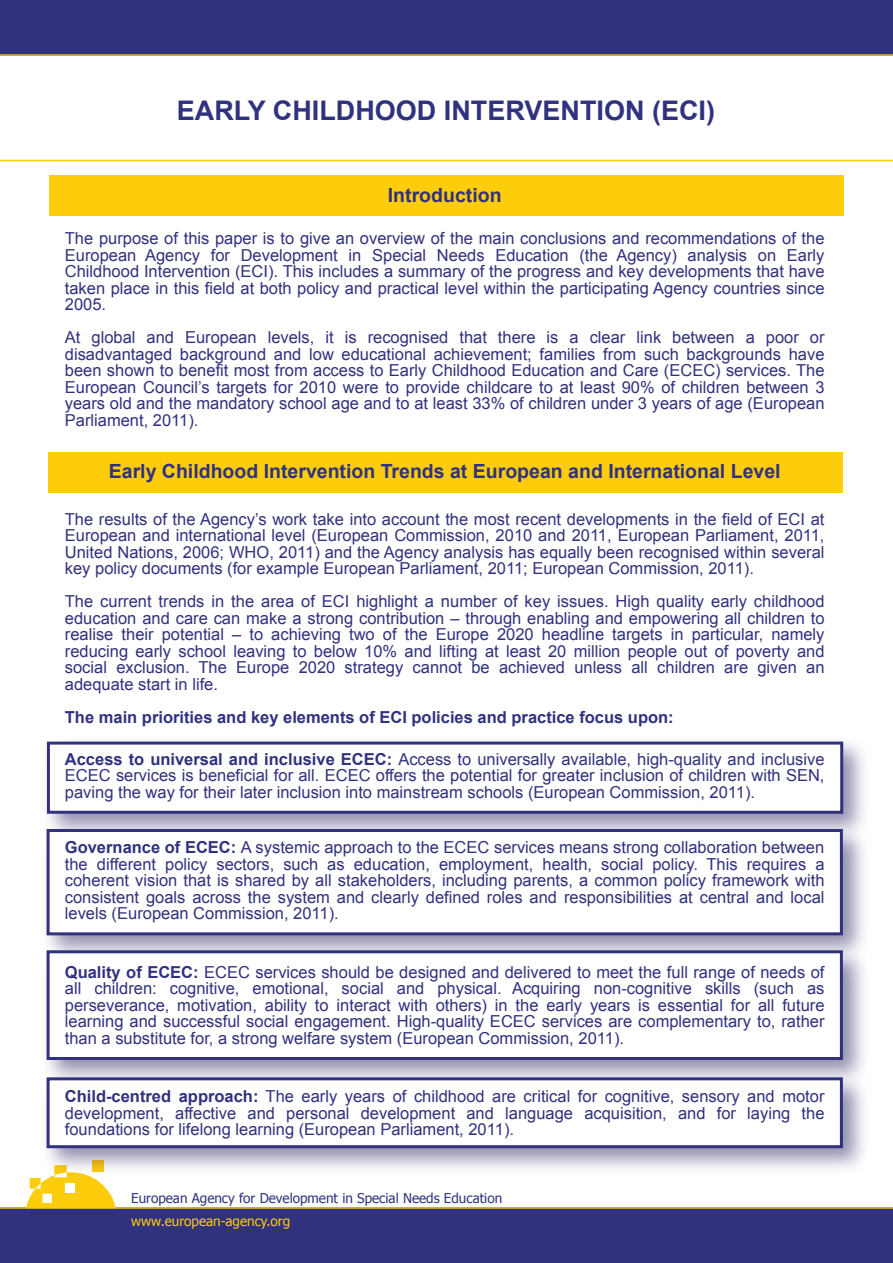
<style>
.page{position:relative;width:893px;height:1263px;background:#fff}
.page>*{position:absolute;margin:0;border:0;box-sizing:border-box;transform-origin:0 0}
.t1{font:700 27px "Arial";color:#30317f}
.t2{font:700 19.5px "Arial";color:#30317f}
.t3{font:16.5px/16.5px "Arial";color:#30317f;text-align:justify}
.t4{font:700 16.5px "Arial";color:#30317f}
.t5{font:13.5px "Tahoma";color:#30317f}
.t6{font:13.5px "Tahoma";color:#fdcc0b}
.s1{font-weight:700}
</style>
<div class="page">
<div style="left:49px;top:175px;width:795px;height:41px;background:#fdcc0b"></div>
<div style="left:0;top:0;width:893px;height:55px;background:#30317f"></div>
<div style="left:0;top:1208px;width:893px;height:55px;background:#30317f"></div>
<svg style="left:26px;top:1178px;width:90px;height:29px"></svg>
<hr style="left:0;top:1207px;width:893px;height:2px;background:#fdcc0b">
<div style="left:48px;top:453px;width:795px;height:40px;background:#fdcc0b"></div>
<img style="left:46px;top:741px;width:818px;height:76px">
<div style="left:47px;top:741px;width:796px;height:73px;background:#fff;border:3px solid #30317f"></div>
<div style="left:47px;top:829px;width:796px;height:106px;background:#fff;border:3px solid #30317f"></div>
<div style="left:47px;top:950px;width:796px;height:110px;background:#fff;border:3px solid #30317f"></div>
<img style="left:35px;top:1065px;width:829px;height:116px">
<div style="left:47px;top:1077px;width:796px;height:71px;background:#fff;border:3px solid #30317f"></div>
<hr style="left:0;top:54px;width:893px;height:2px;background:#fdcc0b">
<hr style="left:0;top:160px;width:893px;height:1px;background:#fdcc0b">
<h1 class="t1" style="left:177px;top:93px;width:540px">EARLY CHILDHOOD INTERVENTION (ECI)</h1>
<p class="t2" style="left:388px;top:182px;width:115px">Introduction</p>
<p class="t3" style="left:65px;top:230px;width:761px">The purpose of this paper is to give an overview of the main conclusions and recommendations of the European Agency for Development in Special Needs Education (the Agency) analysis on Early Childhood Intervention (ECI). This includes a summary of the progress and key developments that have taken place in this field at both policy and practical level within the participating Agency countries since 2005.</p>
<p class="t3" style="left:65px;top:329px;width:761px">At global and European levels, it is recognised that there is a clear link between a poor or disadvantaged background and low educational achievement; families from such backgrounds have been shown to benefit most from access to Early Childhood Education and Care (ECEC) services. The European Council’s targets for 2010 were to provide childcare to at least 90% of children between 3 years old and the mandatory school age and to at least 33% of children under 3 years of age (European Parliament, 2011).</p>
<p class="t2" style="left:109px;top:458px;width:673px">Early Childhood Intervention Trends at European and International Level</p>
<p class="t3" style="left:65px;top:511px;width:761px">The results of the Agency’s work take into account the most recent developments in the field of ECI at European and international level (European Commission, 2010 and 2011, European Parliament, 2011, United Nations, 2006; WHO, 2011) and the Agency analysis has equally been recognised within several key policy documents (for example European Parliament, 2011; European Commission, 2011).</p>
<p class="t3" style="left:65px;top:593px;width:761px">The current trends in the area of ECI highlight a number of key issues. High quality early childhood education and care can make a strong contribution – through enabling and empowering all children to realise their potential – to achieving two of the Europe 2020 headline targets in particular, namely reducing early school leaving to below 10% and lifting at least 20 million people out of poverty and social exclusion. The Europe 2020 strategy cannot be achieved unless all children are given an adequate start in life.</p>
<p class="t4" style="left:65px;top:706px;width:610px">The main priorities and key elements of ECI policies and practice focus upon:</p>
<p class="t3" style="left:65px;top:751px;width:761px"><span class="s1">Access to universal and inclusive ECEC:</span> Access to universally available, high-quality and inclusive ECEC services is beneficial for all. ECEC offers the potential for greater inclusion of children with SEN, paving the way for their later inclusion into mainstream schools (European Commission, 2011).</p>
<p class="t3" style="left:65px;top:839px;width:761px"><span class="s1">Governance of ECEC:</span> A systemic approach to the ECEC services means strong collaboration between the different policy sectors, such as education, employment, health, social policy. This requires a coherent vision that is shared by all stakeholders, including parents, a common policy framework with consistent goals across the system and clearly defined roles and responsibilities at central and local levels (European Commission, 2011).</p>
<p class="t3" style="left:65px;top:964px;width:761px"><span class="s1">Quality of ECEC:</span> ECEC services should be designed and delivered to meet the full range of needs of all children: cognitive, emotional, social and physical. Acquiring non-cognitive skills (such as perseverance, motivation, ability to interact with others) in the early years is essential for all future learning and successful social engagement. High-quality ECEC services are complementary to, rather than a substitute for, a strong welfare system (European Commission, 2011).</p>
<p class="t3" style="left:65px;top:1088px;width:761px"><span class="s1">Child-centred approach:</span> The early years of childhood are critical for cognitive, sensory and motor development, affective and personal development and language acquisition, and for laying the foundations for lifelong learning (European Parliament, 2011).</p>
<p class="t5" style="left:131px;top:1189px;width:373px">European Agency for Development in Special Needs Education</p>
<p class="t6" style="left:131px;top:1212px;width:161px">www.european-agency.org</p>
</div>
